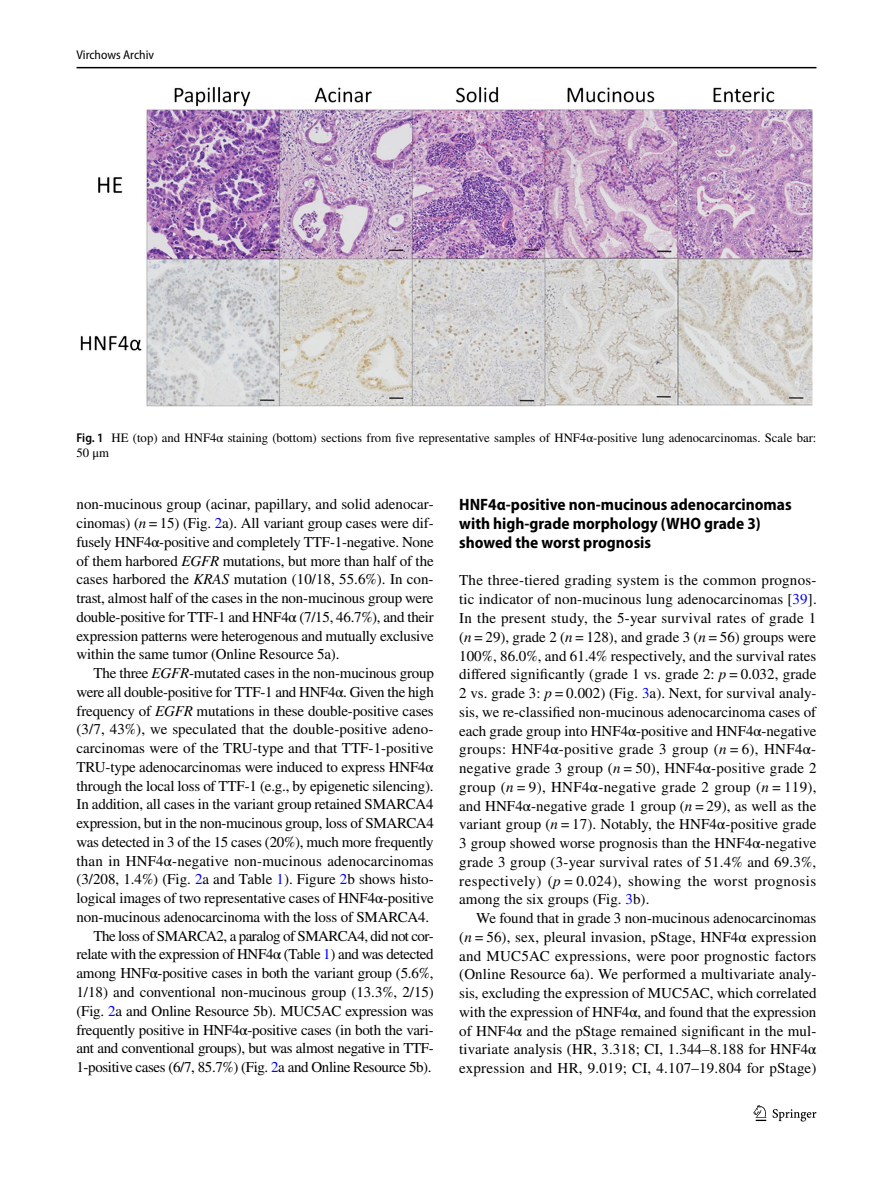
<style>
.page{position:relative;width:893px;height:1187px;background:#fff}
.page>*{position:absolute;margin:0;border:0;box-sizing:border-box;transform-origin:0 0}
.t1{font:700 semi-condensed 16.5px/18.8px "Myriad Pro";color:#000}
.t2{font:15px/18.8px "STIX";letter-spacing:-.01em;color:#000;text-align:justify}
.t3{font:15px "STIX";letter-spacing:.01em;color:#000}
.t4{font:15px "STIX";letter-spacing:-.035em;color:#000}
.t5{font:12.75px/15px "STIX";color:#000}
.t6{font:semi-condensed 12.75px "Myriad Pro";color:#000}
.s1{font-family:"Myriad Pro";font-weight:600;font-stretch:semi-condensed}
.s2{font-style:italic}
.s3{color:#00f}
</style>
<div class="page">
<hr style="left:77px;top:67px;width:739px;height:1px;background:#000">
<svg style="left:753px;top:1105px;width:13px;height:15px"></svg>
<svg style="left:773px;top:1109px;width:43px;height:12px"></svg>
<img style="left:81px;top:87px;width:731px;height:319px">
<p class="t6" style="left:77px;top:48px;width:79px">Virchows Archiv</p>
<p class="t5" style="left:77px;top:431px;width:741px"><span class="s1">Fig. 1</span> HE (top) and HNF4α staining (bottom) sections from five representative samples of HNF4α-positive lung adenocarcinomas. Scale bar:<br>50 μm</p>
<p class="t2" style="left:77px;top:496px;width:359px">non-mucinous group (acinar, papillary, and solid adenocar&shy;cinomas) (<span class="s2">n=</span>15) (Fig. <span class="s3">2</span>a). All variant group cases were dif&shy;fusely HNF4α-positive and completely TTF-1-negative. None of them harbored <span class="s2">EGFR</span> mutations, but more than half of the cases harbored the <span class="s2">KRAS</span> mutation (10/18, 55.6%). In con&shy;trast, almost half of the cases in the non-mucinous group were double-positive for TTF-1 and HNF4α (7/15, 46.7%), and their expression patterns were heterogenous and mutually exclusive within the same tumor (Online Resource 5a).</p>
<p class="t2" style="left:94px;top:664px;width:342px">The three <span class="s2">EGFR</span>-mutated cases in the non-mucinous group</p>
<p class="t2" style="left:77px;top:683px;width:359px">were all double-positive for TTF-1 and HNF4α. Given the high</p>
<p class="t2" style="left:77px;top:702px;width:359px">frequency of <span class="s2">EGFR</span> mutations in these double-positive cases</p>
<p class="t2" style="left:77px;top:721px;width:358px">(3/7, 43%), we speculated that the double-positive adeno-</p>
<p class="t2" style="left:77px;top:739px;width:359px">carcinomas were of the TRU-type and that TTF-1-positive</p>
<p class="t2" style="left:77px;top:758px;width:359px">TRU-type adenocarcinomas were induced to express HNF4α</p>
<p class="t2" style="left:77px;top:777px;width:359px">through the local loss of TTF-1 (e.g., by epigenetic silencing).</p>
<p class="t2" style="left:77px;top:796px;width:359px">In addition, all cases in the variant group retained SMARCA4</p>
<p class="t2" style="left:77px;top:814px;width:359px">expression, but in the non-mucinous group, loss of SMARCA4</p>
<p class="t2" style="left:77px;top:833px;width:359px">was detected in 3 of the 15 cases (20%), much more frequently</p>
<p class="t3" style="left:77px;top:850px;width:359px">than in HNF4α-negative non-mucinous adenocarcinomas</p>
<p class="t2" style="left:77px;top:871px;width:359px">(3/208, 1.4%) (Fig. <span class="s3">2</span>a and Table <span class="s3">1</span>). Figure <span class="s3">2</span>b shows histo-</p>
<p class="t2" style="left:77px;top:889px;width:359px">logical images of two representative cases of HNF4α-positive</p>
<p class="t2" style="left:77px;top:908px;width:354px">non-mucinous adenocarcinoma with the loss of SMARCA4.</p>
<p class="t4" style="left:94px;top:925px;width:342px">The loss of SMARCA2, a paralog of SMARCA4, did not cor-</p>
<p class="t2" style="left:77px;top:946px;width:359px">relate with the expression of HNF4α (Table <span class="s3">1</span>) and was detected</p>
<p class="t2" style="left:77px;top:964px;width:358px">among HNFα-positive cases in both the variant group (5.6%,</p>
<p class="t2" style="left:77px;top:983px;width:359px">1/18) and conventional non-mucinous group (13.3%, 2/15)</p>
<p class="t2" style="left:77px;top:1002px;width:359px">(Fig. <span class="s3">2</span>a and Online Resource 5b). MUC5AC expression was</p>
<p class="t2" style="left:77px;top:1021px;width:359px">frequently positive in HNF4α-positive cases (in both the vari-</p>
<p class="t2" style="left:77px;top:1039px;width:359px">ant and conventional groups), but was almost negative in TTF-</p>
<p class="t2" style="left:77px;top:1058px;width:357px">1-positive cases (6/7, 85.7%) (Fig. <span class="s3">2</span>a and Online Resource 5b).</p>
<p class="t1" style="left:459px;top:495px;width:334px">HNF4α‑positive non‑mucinous adenocarcinomas with high‑grade morphology (WHO grade 3) showed the worst prognosis</p>
<p class="t2" style="left:459px;top:572px;width:359px">The three-tiered grading system is the common prognos&shy;tic indicator of non-mucinous lung adenocarcinomas [<span class="s3">39</span>].<br>In the present study, the 5-year survival rates of grade 1 (<span class="s2">n=</span>29), grade 2 (<span class="s2">n=</span>128), and grade 3 (<span class="s2">n=</span>56) groups were 100%, 86.0%, and 61.4% respectively, and the survival rates differed significantly (grade 1 vs. grade 2: <span class="s2">p=</span>0.032, grade 2 vs. grade 3: <span class="s2">p=</span>0.002) (Fig. <span class="s3">3</span>a). Next, for survival analy&shy;sis, we re-classified non-mucinous adenocarcinoma cases of each grade group into HNF4α-positive and HNF4α-negative groups: HNF4α-positive grade 3 group (<span class="s2">n=</span>6), HNF4α&shy;negative grade 3 group (<span class="s2">n=</span>50), HNF4α-positive grade 2 group (<span class="s2">n=</span>9), HNF4α-negative grade 2 group (<span class="s2">n=</span>119), and HNF4α-negative grade 1 group (<span class="s2">n=</span>29), as well as the variant group (<span class="s2">n=</span>17). Notably, the HNF4α-positive grade 3 group showed worse prognosis than the HNF4α-negative grade 3 group (3-year survival rates of 51.4% and 69.3%, respectively) (<span class="s2">p =</span> 0.024), showing the worst prognosis among the six groups (Fig. <span class="s3">3</span>b).</p>
<p class="t2" style="left:459px;top:909px;width:359px;text-indent:17px">We found that in grade 3 non-mucinous adenocarcinomas (<span class="s2">n=</span>56), sex, pleural invasion, pStage, HNF4α expression and MUC5AC expressions, were poor prognostic factors (Online Resource 6a). We performed a multivariate analy&shy;sis, excluding the expression of MUC5AC, which correlated with the expression of HNF4α, and found that the expression of HNF4α and the pStage remained significant in the mul&shy;tivariate analysis (HR, 3.318; CI, 1.344–8.188 for HNF4α expression and HR, 9.019; CI, 4.107–19.804 for pStage)</p>
</div>
